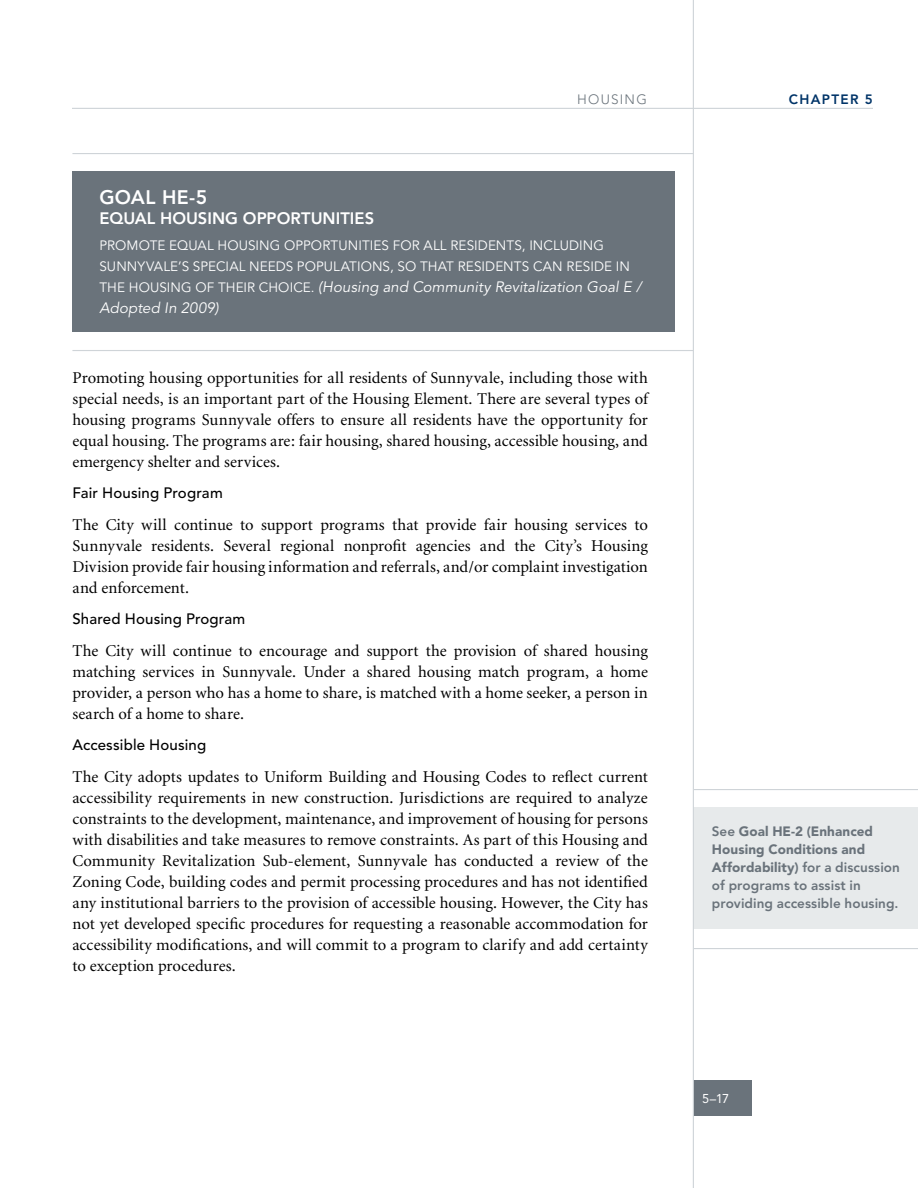
<style>
.page{position:relative;width:918px;height:1188px;background:#fff}
.page>*{position:absolute;margin:0;border:0;box-sizing:border-box;transform-origin:0 0}
.t1{font:800 19.5px "Avenir";color:#fff}
.t2{font:16.5px/21px "Minion";color:#000;text-align:justify}
.t3{font:800 16.5px "Avenir";color:#fff}
.t4{font:italic 15px/21px "Avenir";letter-spacing:.005em;color:#fff}
.t5{font:500 15px "Avenir";letter-spacing:.01em;color:#000}
.t6{font:13.5px/21px "Avenir";letter-spacing:.01em;color:#fff}
.t7{font:800 13.5px/18px "Avenir";letter-spacing:.01em;color:#6a737b}
.t8{font:800 13.5px "Avenir";color:#003468}
.t9{font:300 13.5px "Avenir";letter-spacing:.085em;color:#6a737b}
.t10{font:12.75px "Avenir";color:#fff}
.s1{font-style:normal;font-size:13.5px}
.s2{font-weight:900}
</style>
<div class="page">
<div style="left:72px;top:172px;width:603px;height:160px;background:#6a737b"></div>
<hr style="left:72px;top:153px;width:621px;height:1px;background:#cfd4d8">
<hr style="left:72px;top:350px;width:621px;height:1px;background:#cfd4d8">
<div style="left:694px;top:808px;width:224px;height:121px;background:#e7eaeb"></div>
<hr style="left:694px;top:789px;width:224px;height:1px;background:#cfd4d8">
<hr style="left:694px;top:948px;width:224px;height:1px;background:#cfd4d8">
<hr style="left:72px;top:108px;width:801px;height:1px;background:#cfd4d8">
<div style="left:693px;top:1080px;width:59px;height:36px;background:#6a737b"></div>
<hr style="left:693px;top:0;width:1px;height:1188px;background:#cfd4d8">
<p class="t9" style="left:588px;top:92px;width:58px">OUSING</p>
<p class="t8" style="left:789px;top:92px;width:22px">CHAPTER</p>
<p class="t8" style="left:865px;top:92px;width:9px">5</p>
<p class="t1" style="left:99px;top:186px;width:30px">GOAL</p>
<p class="t1" style="left:162px;top:186px;width:47px">HE-5</p>
<p class="t3" style="left:99px;top:209px;width:36px">EQUAL</p>
<p class="t3" style="left:160px;top:209px;width:13px">HOU</p>
<p class="t3" style="left:198px;top:209px;width:56px">SING OPPORTUNITIE</p>
<p class="t3" style="left:365px;top:209px;width:11px">S</p>
<p class="t6" style="left:99px;top:235px;width:532px">PROMOTE EQUAL HOUSING OPPORTUNITIES FOR ALL RESIDENTS, INCLUDING<br>SUNNYVALE’S SPECIAL NEEDS POPULATIONS, SO THAT RESIDENTS CAN RESIDE IN</p>
<p class="t4" style="left:99px;top:276px;width:544px"><span class="s1">THE HOUSING OF THEIR CHOICE.</span> (Housing and Community Revitalization Goal E /<br>Adopted In 2009)</p>
<p class="t2" style="left:72px;top:367px;width:577px">Promoting housing opportunities for all residents of Sunnyvale, including those with special needs, is an important part of the Housing Element. There are several types of housing programs Sunnyvale offers to ensure all residents have the opportunity for equal housing. The programs are: fair housing, shared housing, accessible housing, and emergency shelter and services.</p>
<p class="t5" style="left:72px;top:484px;width:152px">Fair Housing Program</p>
<p class="t2" style="left:72px;top:514px;width:577px">The City will continue to support programs that provide fair housing services to Sunnyvale residents. Several regional nonprofit agencies and the City’s Housing Division provide fair housing information and referrals, and/or complaint investigation and enforcement.</p>
<p class="t5" style="left:72px;top:610px;width:174px">Shared Housing Program</p>
<p class="t2" style="left:72px;top:640px;width:577px">The City will continue to encourage and support the provision of shared housing matching services in Sunnyvale. Under a shared housing match program, a home provider, a person who has a home to share, is matched with a home seeker, a person in search of a home to share.</p>
<p class="t5" style="left:72px;top:736px;width:135px">Accessible H ousing</p>
<p class="t2" style="left:72px;top:766px;width:577px">The City adopts updates to Uniform Building and Housing Codes to reflect current accessibility requirements in new construction. Jurisdictions are required to analyze constraints to the development, maintenance, and improvement of housing for persons with disabilities and take measures to remove constraints. As part of this Housing and Community Revitalization Sub-element, Sunnyvale has conducted a review of the Zoning Code, building codes and permit processing procedures and has not identified any institutional barriers to the provision of accessible housing. However, the City has not yet developed specific procedures for requesting a reasonable accommodation for accessibility modifications, and will commit to a program to clarify and add certainty to exception procedures.</p>
<p class="t7" style="left:712px;top:822px;width:190px">See <span class="s2">Goal HE-2 (Enhanced<br>Housing Conditions and<br>Affordability)</span> for a discussion of programs to assist in providing accessible housing.</p>
<p class="t10" style="left:702px;top:1091px;width:29px">5–17</p>
</div>
